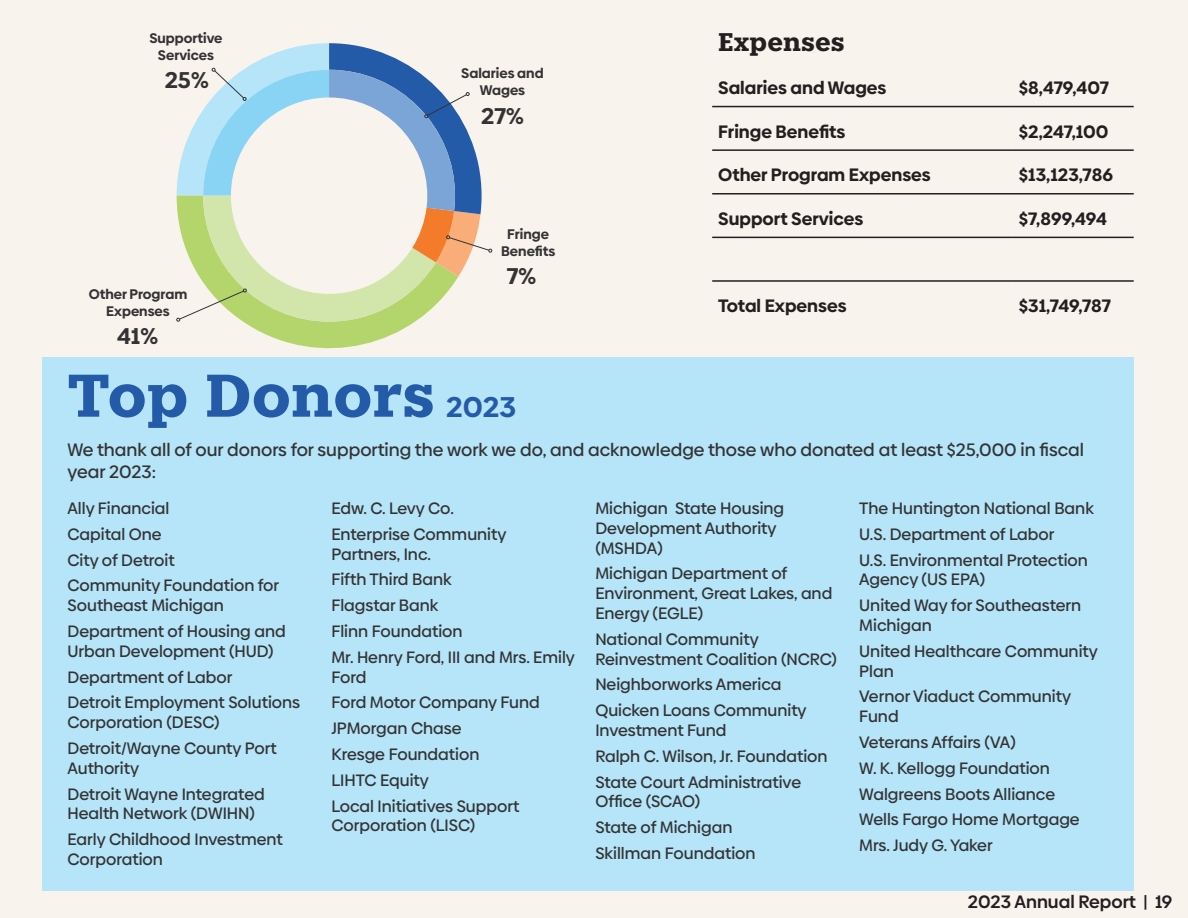
<style>
.page{position:relative;width:1188px;height:918px;background:#f8f3ed}
.page>*{position:absolute;margin:0;border:0;box-sizing:border-box;transform-origin:0 0}
.t1{font:700 60px "Knile";color:#245ba9}
.t2{font:700 28.65px "Biennale";color:#245ba9}
.t3{font:700 25.5px "Knile";color:#231f20}
.t4{font:700 22.8px "Biennale";color:#333}
.t5{font:700 18px "Biennale";color:#231f20}
.t6{font:500 18px/21.6px "Biennale";color:#333}
.t7{font:600 18px "Biennale";color:#231f20}
.t8{font:500 16.5px/19.8px "Biennale";color:#333}
.t9{font:700 13.95px/16.8px "Biennale";color:#333;text-align:center}
</style>
<div class="page">
<div style="left:42px;top:358px;width:1092px;height:533px;background:#b6e4f9"></div>
<hr style="left:712px;top:106px;width:301px;height:1px;background:#231f20">
<hr style="left:1013px;top:106px;width:121px;height:1px;background:#231f20">
<hr style="left:712px;top:149px;width:301px;height:2px;background:#231f20">
<hr style="left:1013px;top:149px;width:121px;height:2px;background:#231f20">
<hr style="left:712px;top:193px;width:301px;height:2px;background:#231f20">
<hr style="left:1013px;top:193px;width:121px;height:2px;background:#231f20">
<hr style="left:712px;top:237px;width:301px;height:1px;background:#231f20">
<hr style="left:1013px;top:237px;width:121px;height:1px;background:#231f20">
<hr style="left:712px;top:280px;width:301px;height:2px;background:#231f20">
<hr style="left:1013px;top:280px;width:121px;height:2px;background:#231f20">
<svg style="left:177px;top:322px;width:281px;height:36px"></svg>
<svg style="left:176px;top:43px;width:316px;height:279px"></svg>
<p class="t9" style="left:149px;top:30px;width:75px">Supportive<br>Services</p>
<p class="t4" style="left:165px;top:66px;width:46px">25%</p>
<p class="t9" style="left:461px;top:65px;width:84px">Salaries and<br>Wages</p>
<p class="t4" style="left:481px;top:101px;width:44px">27%</p>
<p class="t9" style="left:89px;top:286px;width:100px">Other Program<br>Expenses</p>
<p class="t4" style="left:117px;top:322px;width:43px">41%</p>
<p class="t1" style="left:68px;top:357px;width:369px">Top Donors</p>
<p class="t9" style="left:501px;top:226px;width:56px">Fringe<br>Benefits</p>
<p class="t4" style="left:507px;top:262px;width:31px">7%</p>
<p class="t2" style="left:446px;top:388px;width:72px">2023</p>
<p class="t3" style="left:718px;top:25px;width:128px">Expenses</p>
<p class="t5" style="left:718px;top:76px;width:170px">Salaries and Wages</p>
<p class="t5" style="left:1019px;top:76px;width:92px">$8,479,407</p>
<p class="t5" style="left:718px;top:120px;width:129px">Fringe Benefits</p>
<p class="t5" style="left:1019px;top:120px;width:91px">$2,247,100</p>
<p class="t5" style="left:718px;top:163px;width:214px">Other Program Expenses</p>
<p class="t5" style="left:1019px;top:163px;width:96px">$13,123,786</p>
<p class="t5" style="left:718px;top:207px;width:147px">Support Services</p>
<p class="t5" style="left:1019px;top:207px;width:90px">$7,899,494</p>
<p class="t5" style="left:718px;top:294px;width:130px">Total Expenses</p>
<p class="t5" style="left:1019px;top:294px;width:94px">$31,749,787</p>
<p class="t6" style="left:68px;top:439px;width:1018px">We thank all of our donors for supporting the work we do, and acknowledge those who donated at least $25,000 in fiscal year 2023:</p>
<p class="t8" style="left:68px;top:498px;width:103px">Ally Financial</p>
<p class="t8" style="left:68px;top:524px;width:96px">Capital One</p>
<p class="t8" style="left:68px;top:550px;width:109px">City of Detroit</p>
<p class="t8" style="left:68px;top:576px;width:213px">Community Foundation for<br>Southeast Michigan</p>
<p class="t8" style="left:68px;top:621px;width:220px">Department of Housing and<br>Urban Development (HUD)</p>
<p class="t8" style="left:68px;top:667px;width:166px">Department of Labor</p>
<p class="t8" style="left:68px;top:693px;width:234px">Detroit Employment Solutions<br>Corporation (DESC)</p>
<p class="t8" style="left:68px;top:738px;width:211px">Detroit/Wayne County Port<br>Authority</p>
<p class="t8" style="left:68px;top:784px;width:199px">Detroit Wayne Integrated<br>Health Network (DWIHN)</p>
<p class="t8" style="left:68px;top:829px;width:217px">Early Childhood Investment<br>Corporation</p>
<p class="t8" style="left:595px;top:498px;width:190px">Michigan State Housing<br>Development Authority (MSHDA)</p>
<p class="t8" style="left:595px;top:564px;width:239px">Michigan Department of<br>Environment, Great Lakes, and<br>Energy (EGLE)</p>
<p class="t8" style="left:595px;top:629px;width:243px">National Community<br>Reinvestment Coalition (NCRC)</p>
<p class="t8" style="left:595px;top:675px;width:188px">Neighborworks America</p>
<p class="t8" style="left:595px;top:700px;width:213px">Quicken Loans Community<br>Investment Fund</p>
<p class="t8" style="left:595px;top:746px;width:234px">Ralph C. Wilson, Jr. Foundation</p>
<p class="t8" style="left:595px;top:772px;width:207px">State Court Administrative<br>Office (SCAO)</p>
<p class="t8" style="left:595px;top:817px;width:139px">State of Michigan</p>
<p class="t8" style="left:595px;top:843px;width:162px">Skillman Foundation</p>
<p class="t8" style="left:859px;top:498px;width:236px">The Huntington National Bank</p>
<p class="t8" style="left:859px;top:524px;width:197px">U.S. Department of Labor</p>
<p class="t8" style="left:859px;top:550px;width:230px">U.S. Environmental Protection<br>Agency (US EPA)</p>
<p class="t8" style="left:859px;top:595px;width:224px">United Way for Southeastern<br>Michigan</p>
<p class="t8" style="left:859px;top:641px;width:240px">United Healthcare Community<br>Plan</p>
<p class="t8" style="left:859px;top:687px;width:213px">Vernor Viaduct Community<br>Fund</p>
<p class="t8" style="left:859px;top:732px;width:158px">Veterans Affairs (VA)</p>
<p class="t8" style="left:859px;top:758px;width:192px">W. K. Kellogg Foundation</p>
<p class="t8" style="left:859px;top:784px;width:197px">Walgreens Boots Alliance</p>
<p class="t8" style="left:859px;top:810px;width:222px">Wells Fargo Home Mortgage</p>
<p class="t8" style="left:859px;top:835px;width:135px">Mrs. Judy G. Yaker</p>
<p class="t8" style="left:331px;top:498px;width:124px">Edw. C. Levy Co.</p>
<p class="t8" style="left:331px;top:524px;width:177px">Enterprise Community<br>Partners, Inc.</p>
<p class="t8" style="left:331px;top:570px;width:122px">Fifth Third Bank</p>
<p class="t8" style="left:331px;top:595px;width:109px">Flagstar Bank</p>
<p class="t8" style="left:331px;top:621px;width:133px">Flinn Foundation</p>
<p class="t8" style="left:331px;top:647px;width:245px">Mr. Henry Ford, III and Mrs. Emily<br>Ford</p>
<p class="t8" style="left:331px;top:693px;width:210px">Ford Motor Company Fund</p>
<p class="t8" style="left:331px;top:718px;width:132px">JPMorgan Chase</p>
<p class="t8" style="left:331px;top:744px;width:150px">Kresge Foundation</p>
<p class="t8" style="left:331px;top:770px;width:99px">LIHTC Equity</p>
<p class="t8" style="left:331px;top:796px;width:189px">Local Initiatives Support<br>Corporation (LISC)</p>
<p class="t7" style="left:968px;top:890px;width:206px">2023 Annual Report | 19</p>
</div>
